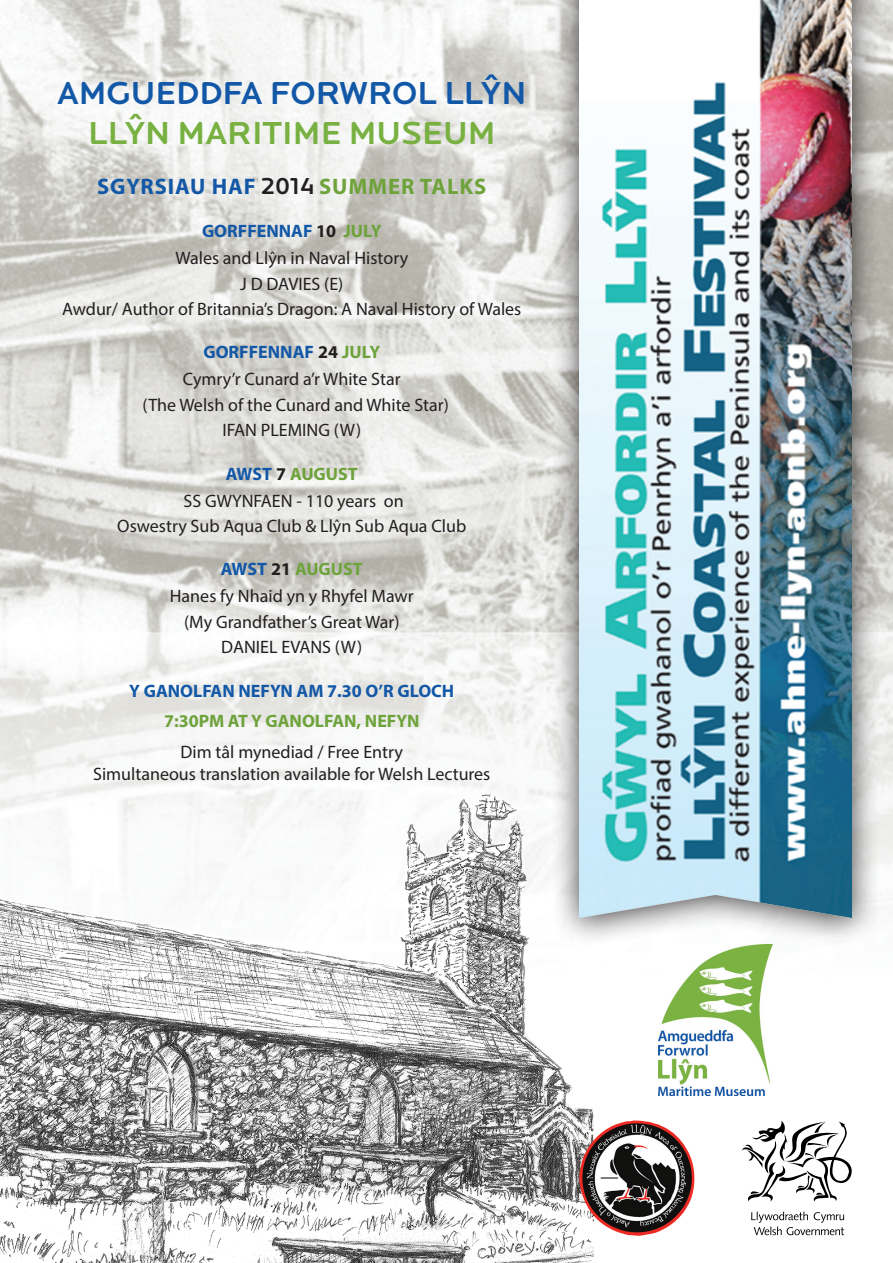
<style>
.page{position:relative;width:893px;height:1263px;background:#fff}
.page>*{position:absolute;margin:0;border:0;box-sizing:border-box;transform-origin:0 0}
.t1{font:500 33px "Locator Display";color:#1358a7}
.t2{font:500 33px "Locator Display";color:#78b141}
.t3{font:700 22.5px "Myriad Pro";letter-spacing:.04em;color:#1358a7}
.t4{font:18px/25.5px "Myriad Pro";color:#231f20;text-align:center}
.t5{font:700 18px "Myriad Pro";color:#1358a7}
.t6{font:700 18px "Myriad Pro";color:#6ea33b}
.s1{font-family:"Locator Display";font-weight:500;font-size:24px;color:#231f20}
.s2{color:#6ea33b}
.s3{color:#231f20}
.s4{color:#1358a7}
</style>
<div class="page">
<img style="left:0;top:0;width:893px;height:1257px">
<img style="left:0;top:788px;width:593px;height:475px">
<div style="left:551px;top:0;width:329px;height:947px;background:#231f20;opacity:.85"></div>
<img style="left:579px;top:0;width:273px;height:917px">
<img style="left:659px;top:944px;width:114px;height:152px">
<img style="left:579px;top:1120px;width:117px;height:116px">
<svg style="left:751px;top:1211px;width:93px;height:24px"></svg>
<svg style="left:742px;top:1121px;width:110px;height:81px"></svg>
<hr style="left:751px;top:1206px;width:94px;height:2px;background:#fff">
<svg style="left:485px;top:74px;width:13px;height:6px"></svg>
<svg style="left:129px;top:114px;width:13px;height:5px"></svg>
<p class="t1" style="left:57px;top:74px;width:471px">AMGUEDDFA FORWROL LLyN</p>
<p class="t2" style="left:88px;top:114px;width:409px">LLyN MARITIME MUSEUM</p>
<p class="t3" style="left:97px;top:172px;width:391px">SGYRSIAU HAF <span class="s1">2014</span> <span class="s2">SUMMER TALKS</span></p>
<p class="t5" style="left:202px;top:219px;width:181px">GORFFENNAF <span class="s3">10</span> <span class="s2">JULY</span></p>
<p class="t4" style="left:175px;top:245px;width:234px">Wales and Llŷn in Naval History</p>
<p class="t4" style="left:240px;top:271px;width:105px">J D DAVIES (E)</p>
<p class="t4" style="left:62px;top:296px;width:461px">Awdur/ Author of Britannia’s Dragon: A Naval History of Wales</p>
<p class="t5" style="left:203px;top:341px;width:178px">GORFFENNAF <span class="s3">24</span> <span class="s2">JULY</span></p>
<p class="t4" style="left:183px;top:366px;width:219px">Cymry’r Cunard a’r White Star</p>
<p class="t4" style="left:142px;top:392px;width:308px">(The Welsh of the Cunard and White Star)</p>
<p class="t4" style="left:222px;top:417px;width:140px">IFAN PLEMING (W)</p>
<p class="t6" style="left:226px;top:462px;width:133px"><span class="s4">AWST</span> <span class="s3">7</span> AUGUST</p>
<p class="t4" style="left:117px;top:487px;width:350px">SS GWYNFAEN - 110 years on<br>Oswestry Sub Aqua Club &amp; Llŷn Sub Aqua Club</p>
<p class="t6" style="left:221px;top:557px;width:143px"><span class="s4">AWST</span> <span class="s3">21</span> AUGUST</p>
<p class="t4" style="left:170px;top:583px;width:245px">Hanes fy Nhaid yn y Rhyfel Mawr</p>
<p class="t4" style="left:184px;top:609px;width:217px">(My Grandfather’s Great War)</p>
<p class="t4" style="left:221px;top:634px;width:142px">DANIEL EVANS (W)</p>
<p class="t5" style="left:129px;top:679px;width:327px">Y GANOLFAN NEFYN AM 7.30 O’R GLOCH</p>
<p class="t6" style="left:164px;top:709px;width:257px">7:30PM AT Y GANOLFAN, NEFYN</p>
<p class="t4" style="left:181px;top:739px;width:224px">Dim tâl mynediad / Free Entry</p>
<p class="t4" style="left:93px;top:760px;width:399px">Simultaneous translation available for Welsh Lectures</p>
</div>
